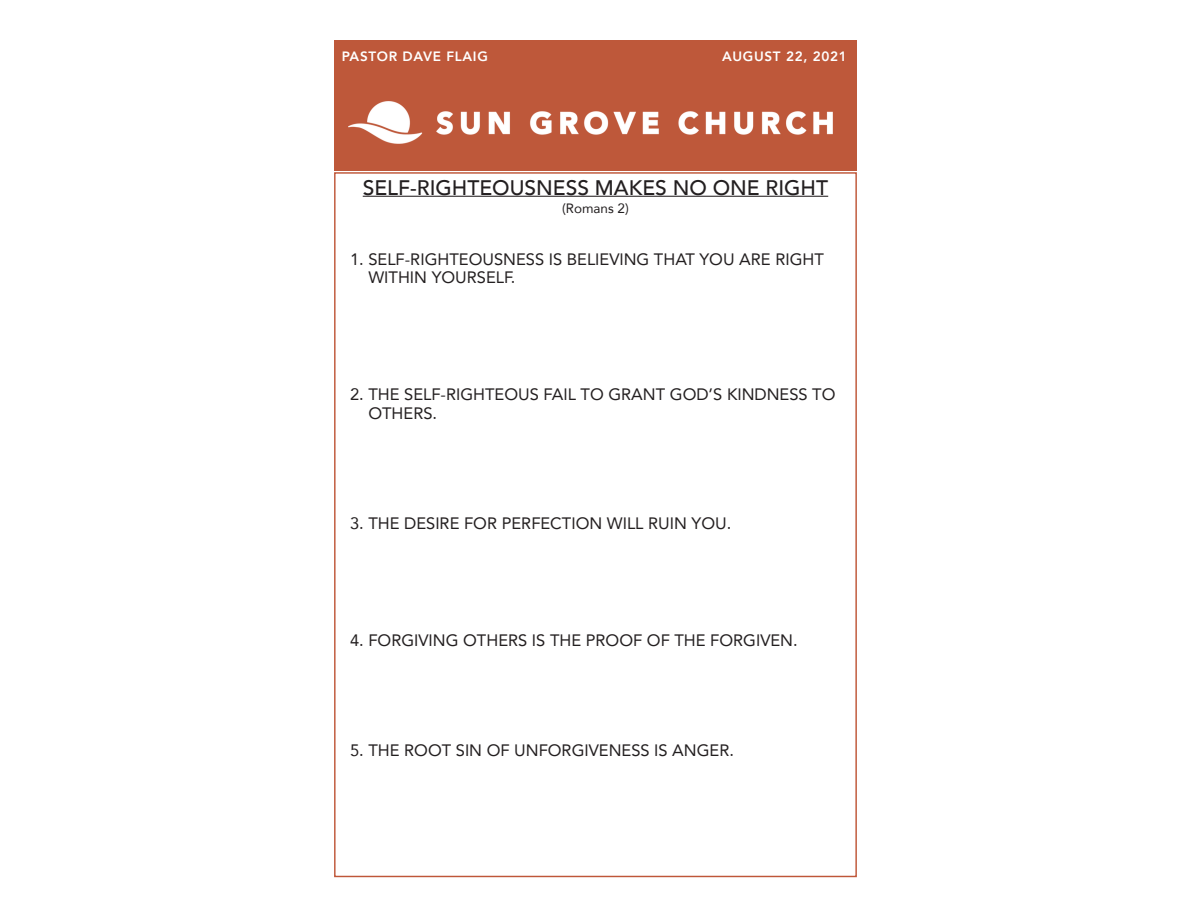
<style>
.page{position:relative;width:1188px;height:918px;background:#fff}
.page>*{position:absolute;margin:0;border:0;box-sizing:border-box;transform-origin:0 0}
.t1{font:500 21px "Avenir";color:#231f20}
.t2{font:16.5px "Avenir";color:#231f20}
.t3{font:800 13.5px "Avenir";letter-spacing:.05em;color:#fff}
.t4{font:13.5px "Avenir";color:#231f20}
</style>
<div class="page">
<hr style="left:363px;top:196px;width:465px;height:1px;background:#231f20">
<img style="left:334px;top:41px;width:523px;height:130px">
<p class="t3" style="left:342px;top:46px;width:148px">PASTOR DAVE FLAIG</p>
<p class="t3" style="left:722px;top:46px;width:126px">AUGUST 22, 2021</p>
<p class="t1" style="left:363px;top:169px;width:467px">SELF-RIGHTEOUSNESS MAKES NO ONE RIGHT</p>
<p class="t4" style="left:562px;top:197px;width:68px">(Romans 2)</p>
<p class="t2" style="left:350px;top:246px;width:475px">1. SELF-RIGHTEOUSNESS IS BELIEVING THAT YOU ARE RIGHT</p>
<p class="t2" style="left:368px;top:264px;width:148px">WITHIN YOURSELF.</p>
<p class="t2" style="left:350px;top:381px;width:487px">2. THE SELF-RIGHTEOUS FAIL TO GRANT GOD’S KINDNESS TO</p>
<p class="t2" style="left:368px;top:400px;width:70px">OTHERS.</p>
<p class="t2" style="left:350px;top:510px;width:383px">3. THE DESIRE FOR PERFECTION WILL RUIN YOU.</p>
<p class="t2" style="left:350px;top:627px;width:449px">4. FORGIVING OTHERS IS THE PROOF OF THE FORGIVEN.</p>
<p class="t2" style="left:350px;top:738px;width:385px">5. THE ROOT SIN OF UNFORGIVENESS IS ANGER.</p>
</div>
